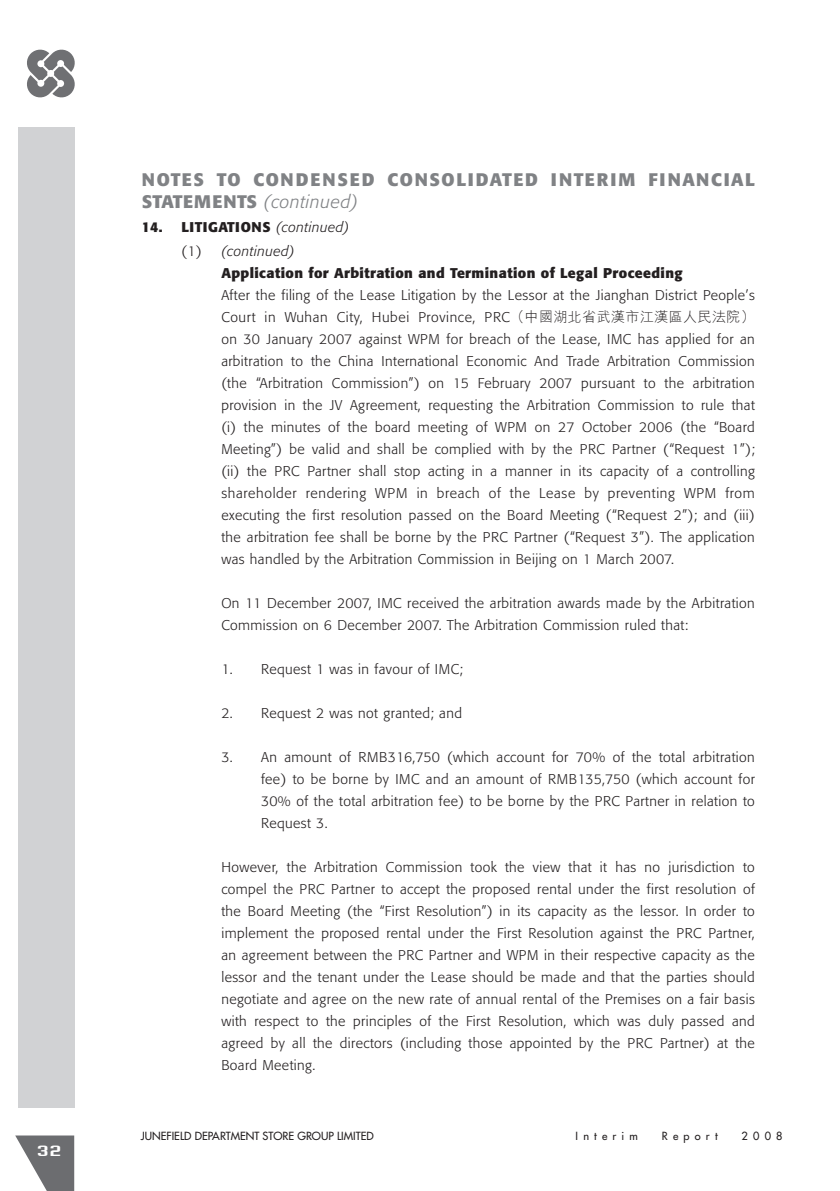
<style>
.page{position:relative;width:840px;height:1191px;background:#fff}
.page>*{position:absolute;margin:0;border:0;box-sizing:border-box;transform-origin:0 0}
.t1{font:700 18px/22px "Formata";letter-spacing:.1em;color:#808285}
.t2{font:600 14.8px "Briem Akademi Std";color:#fff;scale:1.5 1}
.t3{font:300 14px/22px "Formata";letter-spacing:.03em;color:#231f20;text-align:justify}
.t4{font:700 14px "Formata";letter-spacing:.03em;color:#231f20}
.t5{font:italic 300 14px/24px "Formata";letter-spacing:.03em;color:#231f20}
.t6{font:500 11px "Futura Std";color:#231f20}
.t7{font:500 11px "Futura Std";letter-spacing:.47em;color:#231f20}
.s1{font-weight:300;font-style:italic}
.s2{font-weight:700;font-style:normal}
.s3{font-style:normal}
.s4{font-family:"M Hei HK Light B5 pc H";font-weight:400}
</style>
<div class="page">
<img style="left:27px;top:50px;width:48px;height:47px">
<div style="left:18px;top:127px;width:56px;height:980px;background:#d1d2d4"></div>
<svg style="left:15px;top:1135px;width:59px;height:55px"></svg>
<p class="t2" style="left:37px;top:1141px;width:18px">32</p>
<p class="t1" style="left:142px;top:170px;width:614px">NOTES TO CONDENSED CONSOLIDATED INTERIM FINANCIAL<br>STATEMENTS <span class="s1">(continued)</span></p>
<p class="t5" style="left:181px;top:217px;width:169px;text-indent:-40px"><span class="s2">14. LITIGATIONS</span> (continued) <span class="s3">(1)</span> (continued)</p>
<p class="t4" style="left:221px;top:264px;width:462px">Application for Arbitration and Termination of Legal Proceeding</p>
<p class="t3" style="left:221px;top:286px;width:534px">After the filing of the Lease Litigation by the Lessor at the Jianghan District People’s Court in Wuhan City, Hubei Province, PRC<span class="s4">（中國湖北省武漢市江漢區人民法院）</span>on 30 January 2007 against WPM for breach of the Lease, IMC has applied for an arbitration to the China International Economic And Trade Arbitration Commission (the “Arbitration Commission”) on 15 February 2007 pursuant to the arbitration provision in the JV Agreement, requesting the Arbitration Commission to rule that (i) the minutes of the board meeting of WPM on 27 October 2006 (the “Board Meeting”) be valid and shall be complied with by the PRC Partner (“Request 1”); (ii) the PRC Partner shall stop acting in a manner in its capacity of a controlling shareholder rendering WPM in breach of the Lease by preventing WPM from executing the first resolution passed on the Board Meeting (“Request 2”); and (iii) the arbitration fee shall be borne by the PRC Partner (“Request 3”). The application was handled by the Arbitration Commission in Beijing on 1 March 2007.</p>
<p class="t3" style="left:221px;top:594px;width:534px">On 11 December 2007, IMC received the arbitration awards made by the Arbitration<br>Commission on 6 December 2007. The Arbitration Commission ruled that:</p>
<p class="t3" style="left:221px;top:660px;width:243px">1. Request 1 was in favour of IMC;</p>
<p class="t3" style="left:221px;top:704px;width:242px">2. Request 2 was not granted; and</p>
<p class="t3" style="left:261px;top:748px;width:495px;text-indent:-40px">3. An amount of RMB316,750 (which account for 70% of the total arbitration fee) to be borne by IMC and an amount of RMB135,750 (which account for 30% of the total arbitration fee) to be borne by the PRC Partner in relation to Request 3.</p>
<p class="t3" style="left:221px;top:858px;width:534px">However, the Arbitration Commission took the view that it has no jurisdiction to compel the PRC Partner to accept the proposed rental under the first resolution of the Board Meeting (the “First Resolution”) in its capacity as the lessor. In order to implement the proposed rental under the First Resolution against the PRC Partner, an agreement between the PRC Partner and WPM in their respective capacity as the lessor and the tenant under the Lease should be made and that the parties should negotiate and agree on the new rate of annual rental of the Premises on a fair basis with respect to the principles of the First Resolution, which was duly passed and agreed by all the directors (including those appointed by the PRC Partner) at the Board Meeting.</p>
<p class="t6" style="left:141px;top:1129px;width:234px">JUNEFIELD DEPARTMENT STORE GROUP LIMITED</p>
<p class="t7" style="left:575px;top:1129px;width:64px">Interim</p>
<p class="t6" style="left:661px;top:1129px;width:57px">Report</p>
<p class="t6" style="left:741px;top:1129px;width:42px">2008</p>
</div>
